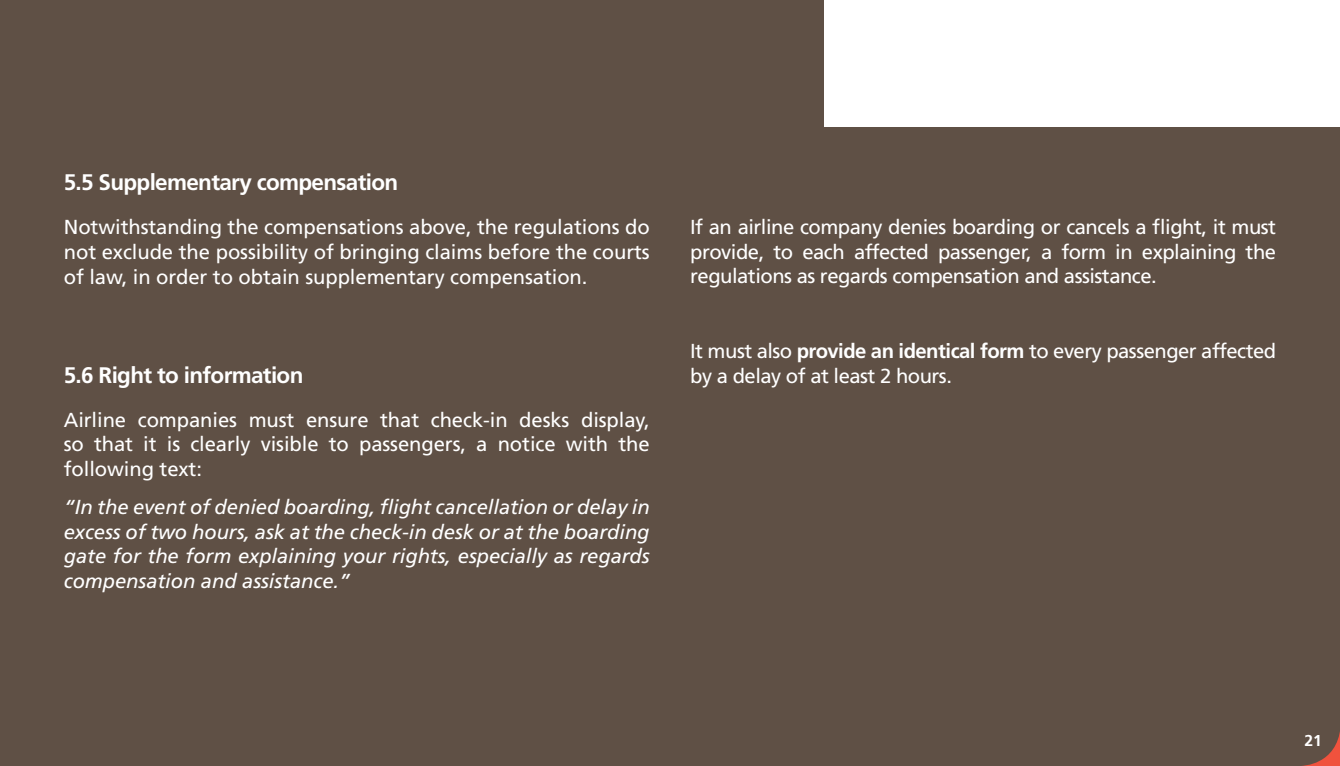
<style>
.page{position:relative;width:1340px;height:766px;background:#fff}
.page>*{position:absolute;margin:0;border:0;box-sizing:border-box;transform-origin:0 0}
.t1{font:700 22.5px "Frutiger LT Std";letter-spacing:-.03em;color:#fff}
.t2{font:20.25px/24.8px "Frutiger LT Std";letter-spacing:-.025em;color:#fff;text-align:justify}
.t3{font:italic 20.25px/24.8px "Frutiger LT Std";letter-spacing:-.005em;color:#fff;text-align:justify}
.t4{font:700 15.75px "Frutiger LT Std";color:#fff}
.s1{font-weight:700}
</style>
<div class="page">
<div style="left:0;top:127px;width:1339px;height:638px;background:#5f5045"></div>
<div style="left:0;top:0;width:823px;height:147px;background:#5f5045"></div>
<svg style="left:1308px;top:736px;width:31px;height:29px"></svg>
<p class="t1" style="left:64px;top:169px;width:336px">5.5 Supplementary compensation</p>
<p class="t2" style="left:64px;top:215px;width:587px">Notwithstanding the compensations above, the regulations do not exclude the possibility of bringing claims before the courts of law, in order to obtain supplementary compensation.</p>
<p class="t1" style="left:64px;top:361px;width:241px">5.6 Right to information</p>
<p class="t2" style="left:64px;top:407px;width:587px">Airline companies must ensure that check-in desks display, so that it is clearly visible to passengers, a notice with the following text:</p>
<p class="t3" style="left:64px;top:494px;width:587px">“In the event of denied boarding, flight cancellation or delay in excess of two hours, ask at the check-in desk or at the boarding gate for the form explaining your rights, especially as regards compensation and assistance.”</p>
<p class="t2" style="left:690px;top:214px;width:587px">If an airline company denies boarding or cancels a flight, it must provide, to each affected passenger, a form in explaining the regulations as regards compensation and assistance.</p>
<p class="t2" style="left:690px;top:339px;width:587px">It must also <span class="s1">provide an identical form</span> to every passenger affected by a delay of at least 2 hours.</p>
<p class="t4" style="left:1304px;top:730px;width:19px">21</p>
</div>
